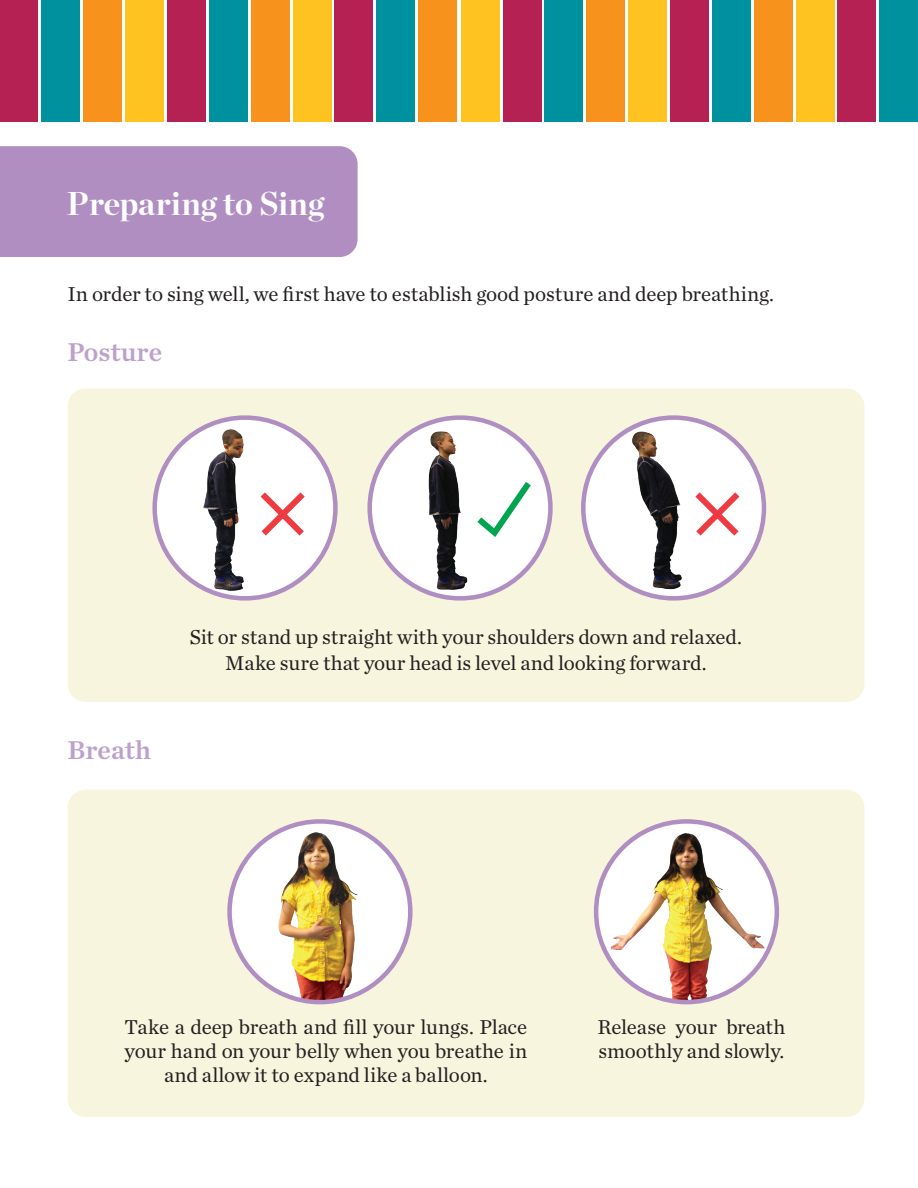
<style>
.page{position:relative;width:918px;height:1188px;background:#fff}
.page>*{position:absolute;margin:0;border:0;box-sizing:border-box;transform-origin:0 0}
.SG_Title{font:700 33px "Chronicle Display";color:#fff}
.SG_Subtitle{font:27px "Chronicle Text G1 Semi";color:#bca1cc}
.SG_Instructions{font:21px/24px "Chronicle Text G1";letter-spacing:-.005em;color:#231f20;text-align:center}
</style>
<div class="page">
<div style="left:0;top:146px;width:358px;height:111px;background:#b08ec1"></div>
<div style="left:68px;top:388px;width:796px;height:314px;background:#f7f5dd;border-radius:18px"></div>
<div style="left:68px;top:790px;width:796px;height:327px;background:#f7f5dd;border-radius:18px"></div>
<div style="left:370px;top:418px;width:180px;height:180px;background:#fff;border-radius:50%"></div>
<img style="left:398px;top:425px;width:102px;height:167px">
<div style="left:367px;top:415px;width:186px;height:186px;border:4px solid #b08ec1;border-radius:50%"></div>
<div style="left:583px;top:418px;width:181px;height:180px;background:#fff;border-radius:50%"></div>
<img style="left:613px;top:420px;width:95px;height:170px">
<div style="left:581px;top:415px;width:185px;height:186px;border:4px solid #b08ec1;border-radius:50%"></div>
<div style="left:155px;top:418px;width:180px;height:180px;background:#fff;border-radius:50%"></div>
<img style="left:176px;top:423px;width:107px;height:171px">
<div style="left:152px;top:415px;width:186px;height:186px;border:4px solid #b08ec1;border-radius:50%"></div>
<svg style="left:254px;top:486px;width:51px;height:56px"></svg>
<svg style="left:689px;top:486px;width:51px;height:56px"></svg>
<svg style="left:471px;top:475px;width:60px;height:67px"></svg>
<img style="left:596px;top:821px;width:181px;height:181px;border-radius:90px">
<div style="left:594px;top:819px;width:185px;height:185px;border:4px solid #b08ec1;border-radius:50%"></div>
<svg style="left:230px;top:821px;width:180px;height:181px;background:#f4eff6"></svg>
<img style="left:246px;top:821px;width:145px;height:181px">
<div style="left:227px;top:819px;width:186px;height:185px;border:4px solid #b08ec1;border-radius:50%"></div>
<div style="left:419px;top:0;width:38px;height:122px;background:#f7931d"></div>
<div style="left:377px;top:0;width:38px;height:122px;background:#00919f"></div>
<div style="left:335px;top:0;width:38px;height:122px;background:#b52152"></div>
<div style="left:293px;top:0;width:38px;height:122px;background:#fec221"></div>
<div style="left:251px;top:0;width:38px;height:122px;background:#f7931d"></div>
<div style="left:126px;top:0;width:38px;height:122px;background:#fec221"></div>
<div style="left:84px;top:0;width:38px;height:122px;background:#f7931d"></div>
<div style="left:880px;top:0;width:38px;height:122px;background:#00919f"></div>
<div style="left:42px;top:0;width:38px;height:122px;background:#00919f"></div>
<div style="left:838px;top:0;width:38px;height:122px;background:#b52152"></div>
<div style="left:0;top:0;width:38px;height:122px;background:#b52152"></div>
<div style="left:796px;top:0;width:38px;height:122px;background:#fec221"></div>
<div style="left:754px;top:0;width:38px;height:122px;background:#f7931d"></div>
<div style="left:712px;top:0;width:38px;height:122px;background:#00919f"></div>
<div style="left:670px;top:0;width:39px;height:122px;background:#b52152"></div>
<div style="left:629px;top:0;width:38px;height:122px;background:#fec221"></div>
<div style="left:587px;top:0;width:38px;height:122px;background:#f7931d"></div>
<div style="left:545px;top:0;width:38px;height:122px;background:#00919f"></div>
<div style="left:503px;top:0;width:38px;height:122px;background:#b52152"></div>
<div style="left:461px;top:0;width:38px;height:122px;background:#fec221"></div>
<div style="left:209px;top:0;width:38px;height:122px;background:#00919f"></div>
<div style="left:167px;top:0;width:38px;height:122px;background:#b52152"></div>
<p class="SG_Title" style="left:66px;top:177px;width:259px">Preparing to Sing</p>
<p class="SG_Instructions" style="left:68px;top:281px;width:708px">In order to sing well, we first have to establish good posture and deep breathing.</p>
<p class="SG_Subtitle" style="left:68px;top:331px;width:96px">Posture</p>
<p class="SG_Subtitle" style="left:68px;top:729px;width:85px">Breath</p>
<p class="SG_Instructions" style="left:190px;top:624px;width:554px;line-height:25.2px">Sit or stand up straight with your shoulders down and relaxed.<br>Make sure that your head is level and looking forward.</p>
<p class="SG_Instructions" style="left:125px;top:1014px;width:404px">Take a deep breath and fill your lungs. Place your hand on your belly when you breathe in and allow it to expand like a balloon.</p>
<p class="SG_Instructions" style="left:598px;top:1014px;width:189px;text-align:left">Release your breath smoothly and slowly.</p>
</div>
